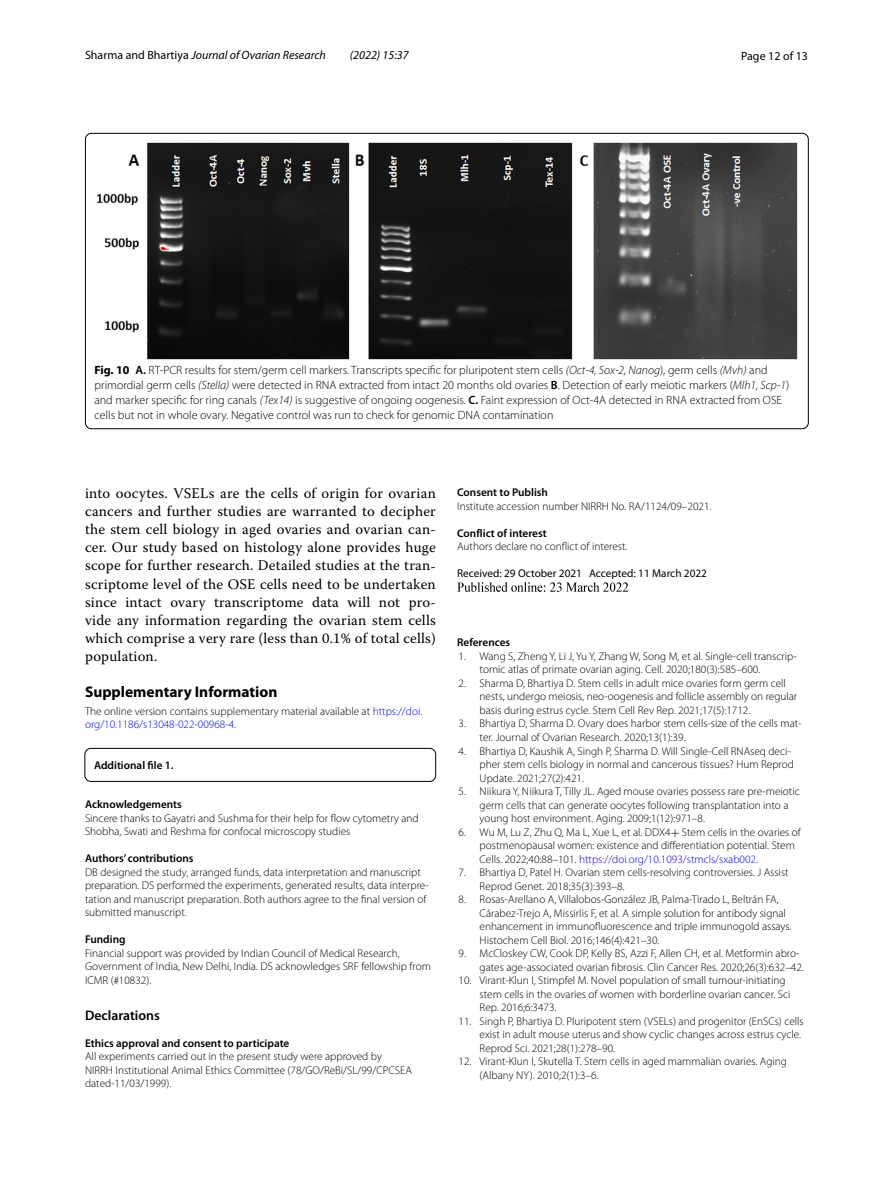
<style>
.page{position:relative;width:893px;height:1187px;background:#fff}
.page>*{position:absolute;margin:0;border:0;box-sizing:border-box;transform-origin:0 0}
.t1{font:700 15.45px "Myriad Pro";color:#000}
.t2{font:14.7px/18px "Warnock Pro";letter-spacing:.015em;color:#000;text-align:justify}
.t3{font:600 13.8px "Myriad Pro";color:#000}
.t4{font:300 12px/15px "Myriad Pro";color:#000}
.t5{font:italic 12px "Myriad Pro";color:#000}
.t6{font:12px "Myriad Pro";color:#000}
.t7{font:300 11.25px/13.5px "Myriad Pro";color:#000}
.t8{font:600 11.25px "Myriad Pro";color:#000}
.t9{font:11.25px "Myriad Pro";color:#000}
.s1{font-style:normal}
.s2{font-weight:700}
.s3{font-weight:600}
.s4{font-style:italic}
.s5{color:#00f}
.s6{font-family:"MTSY";font-weight:400}
</style>
<div class="page">
<div style="left:85px;top:748px;width:351px;height:33px;border:1px solid #000;border-radius:6px"></div>
<img style="left:457px;top:582px;width:172px;height:10px">
<img style="left:97px;top:142px;width:700px;height:217px">
<p class="t5" style="left:85px;top:48px;width:242px"><span class="s1">Sharma and Bhartiya</span> Journal of Ovarian Research</p>
<p class="t5" style="left:350px;top:48px;width:60px">(2022) 15:37</p>
<p class="t6" style="left:741px;top:48px;width:68px">Page 12 of 13</p>
<p class="t4" style="left:94px;top:363px;width:696px"><span class="s2">Fig. 10</span> <span class="s3">A.</span> RT-PCR results for stem/germ cell markers. Transcripts specific for pluripotent stem cells <span class="s4">(Oct-4, Sox-2, Nanog</span>), germ cells <span class="s4">(Mvh)</span> and primordial germ cells <span class="s4">(Stella)</span> were detected in RNA extracted from intact 20 months old ovaries <span class="s3">B</span>. Detection of early meiotic markers (<span class="s4">Mlh1, Scp-1</span>) and marker specific for ring canals <span class="s4">(Tex14)</span> is suggestive of ongoing oogenesis. <span class="s3">C.</span> Faint expression of Oct-4A detected in RNA extracted from OSE cells but not in whole ovary. Negative control was run to check for genomic DNA contamination</p>
<p class="t2" style="left:85px;top:484px;width:352px">into oocytes. VSELs are the cells of origin for ovarian cancers and further studies are warranted to decipher the stem cell biology in aged ovaries and ovarian can&shy;cer. Our study based on histology alone provides huge scope for further research. Detailed studies at the tran&shy;scriptome level of the OSE cells need to be undertaken since intact ovary transcriptome data will not pro&shy;vide any information regarding the ovarian stem cells which comprise a very rare (less than 0.1% of total cells) population.</p>
<h1 class="t1" style="left:85px;top:681px;width:194px">Supplementary Information</h1>
<p class="t7" style="left:85px;top:704px;width:339px">The online version contains supplementary material available at <span class="s5">https://doi. org/10.1186/s13048-022-00968-4</span>.</p>
<p class="t8" style="left:94px;top:758px;width:81px">Additional file 1.</p>
<p class="t8" style="left:85px;top:797px;width:98px">Acknowledgements</p>
<p class="t7" style="left:85px;top:811px;width:335px">Sincere thanks to Gayatri and Sushma for their help for flow cytometry and<br>Shobha, Swati and Reshma for confocal microscopy studies</p>
<p class="t8" style="left:85px;top:851px;width:110px">Authors’ contributions</p>
<p class="t7" style="left:85px;top:865px;width:345px">DB designed the study, arranged funds, data interpretation and manuscript preparation. DS performed the experiments, generated results, data interpre&shy;tation and manuscript preparation. Both authors agree to the final version of submitted manuscript.</p>
<p class="t8" style="left:85px;top:932px;width:42px">Funding</p>
<p class="t7" style="left:85px;top:946px;width:347px">Financial support was provided by Indian Council of Medical Research,<br>Government of India, New Delhi, India. DS acknowledges SRF fellowship from<br>ICMR (#10832).</p>
<p class="t3" style="left:85px;top:1006px;width:76px">Declarations</p>
<p class="t8" style="left:85px;top:1035px;width:206px">Ethics approval and consent to participate</p>
<p class="t7" style="left:85px;top:1049px;width:328px">All experiments carried out in the present study were approved by<br>NIRRH Institutional Animal Ethics Committee (78/GO/ReBi/SL/99/CPCSEA dated-11/03/1999).</p>
<p class="t8" style="left:457px;top:485px;width:92px">Consent to Publish</p>
<p class="t7" style="left:457px;top:499px;width:256px">Institute accession number NIRRH No. RA/1124/09–2021.</p>
<p class="t8" style="left:457px;top:526px;width:91px">Conflict of interest</p>
<p class="t7" style="left:457px;top:540px;width:172px">Authors declare no conflict of interest.</p>
<p class="t9" style="left:457px;top:566px;width:251px">Received: 29 October 2021 Accepted: 11 March 2022</p>
<p class="t8" style="left:457px;top:635px;width:55px">References</p>
<p class="t7" style="left:480px;top:649px;width:319px;text-indent:-21px">1. Wang S, Zheng Y, Li J, Yu Y, Zhang W, Song M, et al. Single-cell transcrip&shy;tomic atlas of primate ovarian aging. Cell. 2020;180(3):585–600.</p>
<p class="t7" style="left:480px;top:676px;width:319px;text-indent:-21px">2. Sharma D, Bhartiya D. Stem cells in adult mice ovaries form germ cell nests, undergo meiosis, neo-oogenesis and follicle assembly on regular basis during estrus cycle. Stem Cell Rev Rep. 2021;17(5):1712.</p>
<p class="t7" style="left:480px;top:717px;width:324px;text-indent:-21px">3. Bhartiya D, Sharma D. Ovary does harbor stem cells-size of the cells mat&shy;ter. Journal of Ovarian Research. 2020;13(1):39.</p>
<p class="t7" style="left:480px;top:744px;width:316px;text-indent:-21px">4. Bhartiya D, Kaushik A, Singh P, Sharma D. Will Single-Cell RNAseq deci&shy;pher stem cells biology in normal and cancerous tissues? Hum Reprod<br>Update. 2021;27(2):421.</p>
<p class="t7" style="left:480px;top:784px;width:322px;text-indent:-21px">5. Niikura Y, Niikura T, Tilly JL. Aged mouse ovaries possess rare pre-meiotic germ cells that can generate oocytes following transplantation into a young host environment. Aging. 2009;1(12):971–8.</p>
<p class="t7" style="left:480px;top:825px;width:323px;text-indent:-21px">6. Wu M, Lu Z, Zhu Q, Ma L, Xue L, et al. DDX4<span class="s6">+</span> Stem cells in the ovaries of postmenopausal women: existence and differentiation potential. Stem<br>Cells. 2022;40:88–101. <span class="s5">https://doi.org/10.1093/stmcls/sxab002</span>.</p>
<p class="t7" style="left:480px;top:865px;width:311px;text-indent:-21px">7. Bhartiya D, Patel H. Ovarian stem cells-resolving controversies. J Assist<br>Reprod Genet. 2018;35(3):393–8.</p>
<p class="t7" style="left:480px;top:892px;width:313px;text-indent:-21px">8. Rosas-Arellano A, Villalobos-González JB, Palma-Tirado L, Beltrán FA, Cárabez-Trejo A, Missirlis F, et al. A simple solution for antibody signal enhancement in immunofluorescence and triple immunogold assays.<br>Histochem Cell Biol. 2016;146(4):421–30.</p>
<p class="t7" style="left:480px;top:946px;width:326px;text-indent:-21px">9. McCloskey CW, Cook DP, Kelly BS, Azzi F, Allen CH, et al. Metformin abro&shy;gates age-associated ovarian fibrosis. Clin Cancer Res. 2020;26(3):632–42.</p>
<p class="t7" style="left:480px;top:973px;width:312px;text-indent:-21px">10. Virant-Klun I, Stimpfel M. Novel population of small tumour-initiating stem cells in the ovaries of women with borderline ovarian cancer. Sci<br>Rep. 2016;6:3473.</p>
<p class="t7" style="left:480px;top:1014px;width:326px;text-indent:-21px">11. Singh P, Bhartiya D. Pluripotent stem (VSELs) and progenitor (EnSCs) cells exist in adult mouse uterus and show cyclic changes across estrus cycle.<br>Reprod Sci. 2021;28(1):278–90.</p>
<p class="t7" style="left:480px;top:1054px;width:309px;text-indent:-21px">12. Virant-Klun I, Skutella T. Stem cells in aged mammalian ovaries. Aging (Albany NY). 2010;2(1):3–6.</p>
</div>
